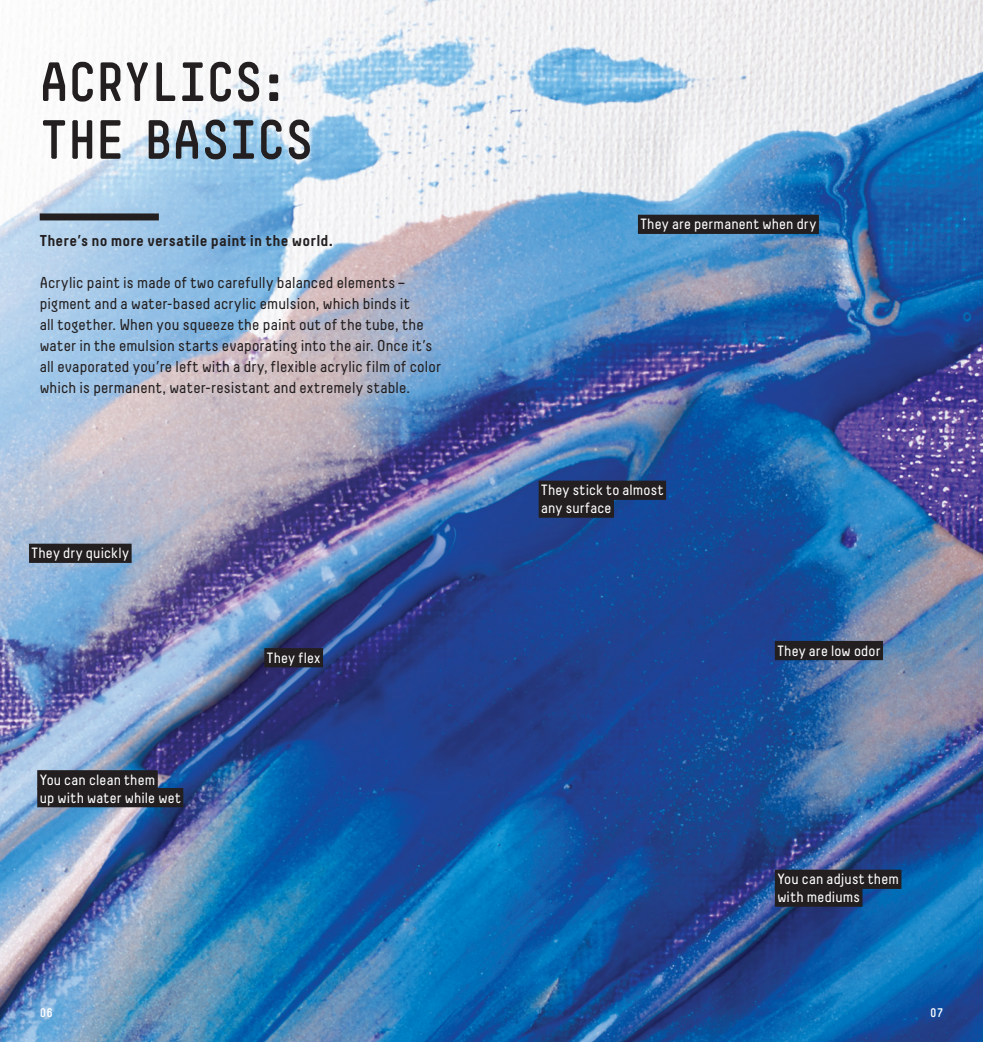
<style>
.page{position:relative;width:983px;height:1042px;background:#fff}
.page>*{position:absolute;margin:0;border:0;box-sizing:border-box;transform-origin:0 0}
.t1{font:700 54.25px/57.8px "Simple";letter-spacing:-.01em;color:#231f20}
.t2{font:15.75px/21px "Decima";letter-spacing:.01em;color:#231f20}
.t3{font:700 15.75px "Decima";letter-spacing:.01em;color:#231f20}
.t4{font:14.88px/17.8px "Decima";letter-spacing:.01em;color:#fff}
.t5{font:700 12.25px "Simple";color:#fff}
</style>
<div class="page">
<img style="left:0;top:0;width:982px;height:1042px">
<div style="left:538px;top:481px;width:128px;height:19px;background:#231f20"></div>
<div style="left:538px;top:498px;width:76px;height:20px;background:#231f20"></div>
<div style="left:29px;top:544px;width:103px;height:19px;background:#231f20"></div>
<div style="left:637px;top:215px;width:181px;height:19px;background:#231f20"></div>
<div style="left:774px;top:641px;width:108px;height:19px;background:#231f20"></div>
<div style="left:774px;top:869px;width:127px;height:20px;background:#231f20"></div>
<div style="left:774px;top:887px;width:88px;height:20px;background:#231f20"></div>
<div style="left:264px;top:648px;width:59px;height:19px;background:#231f20"></div>
<div style="left:37px;top:770px;width:121px;height:19px;background:#231f20"></div>
<div style="left:37px;top:788px;width:146px;height:19px;background:#231f20"></div>
<div style="left:40px;top:213px;width:119px;height:7px;background:#231f20"></div>
<h1 class="t1" style="left:40px;top:52px;width:275px">ACRYLICS:<br>THE BASICS</h1>
<p class="t3" style="left:40px;top:231px;width:295px">There’s no more versatile paint in the world.</p>
<p class="t2" style="left:40px;top:272px;width:402px">Acrylic paint is made of two carefully balanced elements – pigment and a water-based acrylic emulsion, which binds it<br>all together. When you squeeze the paint out of the tube, the water in the emulsion starts evaporating into the air. Once it’s all evaporated you’re left with a dry, flexible acrylic film of color which is permanent, water-resistant and extremely stable.</p>
<p class="t4" style="left:32px;top:544px;width:99px">They dry quickly</p>
<p class="t4" style="left:40px;top:771px;width:142px">You can clean them<br>up with water while wet</p>
<p class="t5" style="left:40px;top:1005px;width:15px">06</p>
<p class="t4" style="left:267px;top:649px;width:55px">They flex</p>
<p class="t4" style="left:640px;top:215px;width:177px">They are permanent when dry</p>
<p class="t4" style="left:541px;top:481px;width:124px">They stick to almost any surface</p>
<p class="t4" style="left:777px;top:641px;width:105px">They are low odor</p>
<p class="t4" style="left:777px;top:870px;width:123px">You can adjust them with mediums</p>
<p class="t5" style="left:929px;top:1005px;width:15px">07</p>
</div>
